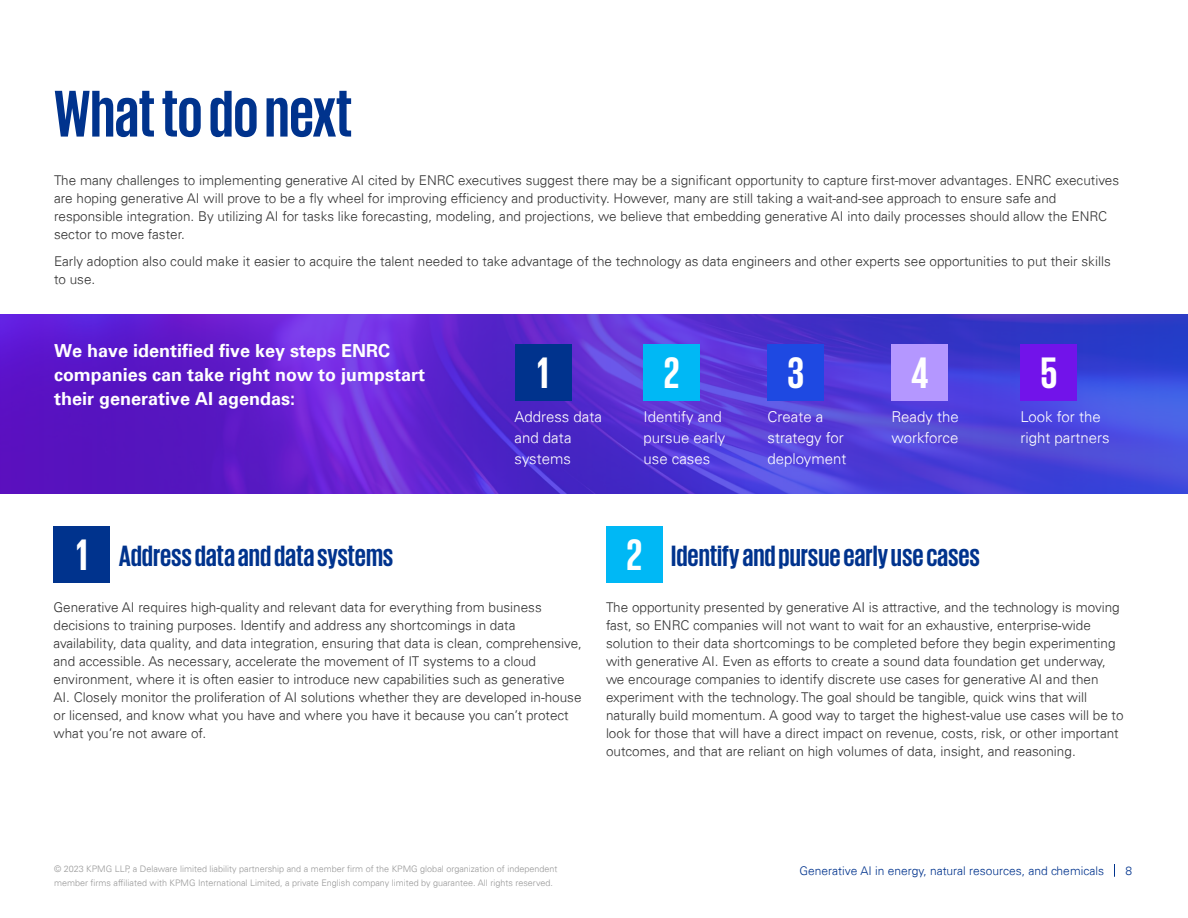
<style>
.page{position:relative;width:1188px;height:918px;background:#fff}
.page>*{position:absolute;margin:0;border:0;box-sizing:border-box;transform-origin:0 0}
.Header_Text_45pt_Blue{font:700 67.5px "KPMG";letter-spacing:-.005em;color:#00338d}
.Bodycopy_10pt_White{font:700 45px "KPMG";color:#fff}
.Bodycopy_10pt{font:700 30px "KPMG";color:#00338d}
.Quote_10pt_Bold_White{font:700 18px/24px "Univers";color:#fff}
.Bodycopy_10pt_White-2{font:300 15px/21px "Univers 45";color:#fff}
.Bodycopy_10pt-2{font:300 13.5px/18px "Univers 45";color:#333}
.Bodycopy_9pt{font:300 13.5px/18px "Univers 45";color:#333}
.t1{font:300 12px "Univers 45";color:#00338d}
.t2{font:300 9px "Univers 45";color:#989898}
</style>
<div class="page">
<div style="left:54px;top:526px;width:56px;height:57px;background:#00338d"></div>
<svg style="left:0;top:314px;width:1188px;height:180px;background:#552fd1"></svg>
<div style="left:606px;top:526px;width:57px;height:57px;background:#00b8f5"></div>
<div style="left:515px;top:344px;width:56px;height:57px;background:#00338d"></div>
<div style="left:644px;top:344px;width:56px;height:57px;background:#00b8f5"></div>
<div style="left:768px;top:344px;width:56px;height:57px;background:#1e49e2"></div>
<div style="left:892px;top:344px;width:56px;height:57px;background:#b497ff"></div>
<div style="left:1020px;top:344px;width:57px;height:57px;background:#7213ea"></div>
<svg style="left:1114px;top:864px;width:1px;height:13px"></svg>
<p class="Header_Text_45pt_Blue" style="left:54px;top:80px;width:300px">What to do next</p>
<p class="Bodycopy_9pt" style="left:54px;top:171px;width:1067px">The many challenges to implementing generative AI cited by ENRC executives suggest there may be a significant opportunity to capture first-mover advantages. ENRC executives are hoping generative AI will prove to be a fly wheel for improving efficiency and productivity. However, many are still taking a wait-and-see approach to ensure safe and responsible integration. By utilizing AI for tasks like forecasting, modeling, and projections, we believe that embedding generative AI into daily processes should allow the ENRC sector to move faster.</p>
<p class="Bodycopy_9pt" style="left:54px;top:252px;width:1058px">Early adoption also could make it easier to acquire the talent needed to take advantage of the technology as data engineers and other experts see opportunities to put their skills to use.</p>
<p class="Quote_10pt_Bold_White" style="left:54px;top:340px;width:373px">We have identified five key steps ENRC companies can take right now to jumpstart their generative AI agendas:</p>
<p class="Bodycopy_10pt_White" style="left:537px;top:350px;width:13px">1</p>
<p class="Bodycopy_10pt_White-2" style="left:515px;top:406px;width:89px">Address data and data systems</p>
<p class="Bodycopy_10pt_White" style="left:664px;top:350px;width:17px">2</p>
<p class="Bodycopy_10pt_White-2" style="left:644px;top:406px;width:83px">Identify and pursue early use cases</p>
<p class="Bodycopy_10pt_White" style="left:788px;top:350px;width:18px">3</p>
<p class="Bodycopy_10pt_White-2" style="left:768px;top:406px;width:80px">Create a strategy for deployment</p>
<p class="Bodycopy_10pt_White" style="left:911px;top:350px;width:19px">4</p>
<p class="Bodycopy_10pt_White-2" style="left:892px;top:406px;width:69px">Ready the workforce</p>
<p class="Bodycopy_10pt_White" style="left:1040px;top:350px;width:18px">5</p>
<p class="Bodycopy_10pt_White-2" style="left:1020px;top:406px;width:91px">Look for the right partners</p>
<p class="Bodycopy_10pt_White" style="left:76px;top:532px;width:13px">1</p>
<p class="Bodycopy_10pt" style="left:119px;top:540px;width:276px">Address data and data systems</p>
<p class="Bodycopy_10pt-2" style="left:54px;top:598px;width:530px">Generative AI requires high-quality and relevant data for everything from business decisions to training purposes. Identify and address any shortcomings in data availability, data quality, and data integration, ensuring that data is clean, comprehensive, and accessible. As necessary, accelerate the movement of IT systems to a cloud environment, where it is often easier to introduce new capabilities such as generative AI. Closely monitor the proliferation of AI solutions whether they are developed in-house or licensed, and know what you have and where you have it because you can’t protect what you’re not aware of.</p>
<p class="Bodycopy_10pt_White" style="left:626px;top:532px;width:17px">2</p>
<p class="Bodycopy_10pt" style="left:671px;top:540px;width:310px">Identify and pursue early use cases</p>
<p class="Bodycopy_10pt-2" style="left:606px;top:598px;width:519px">The opportunity presented by generative AI is attractive, and the technology is moving fast, so ENRC companies will not want to wait for an exhaustive, enterprise-wide solution to their data shortcomings to be completed before they begin experimenting with generative AI. Even as efforts to create a sound data foundation get underway, we encourage companies to identify discrete use cases for generative AI and then experiment with the technology. The goal should be tangible, quick wins that will naturally build momentum. A good way to target the highest-value use cases will be to look for those that will have a direct impact on revenue, costs, risk, or other important outcomes, and that are reliant on high volumes of data, insight, and reasoning.</p>
<p class="t2" style="left:54px;top:864px;width:505px">© 2023 KPMG LLP, a Delaware limited liability partnership and a member firm of the KPMG global organization of independent</p>
<p class="t1" style="left:1125px;top:863px;width:8px">8</p>
<p class="t2" style="left:54px;top:877px;width:501px">member firms affiliated with KPMG International Limited, a private English company limited by guarantee. All rights reserved.</p>
<p class="t1" style="left:800px;top:863px;width:306px">Generative AI in energy, natural resources, and chemicals</p>
</div>
